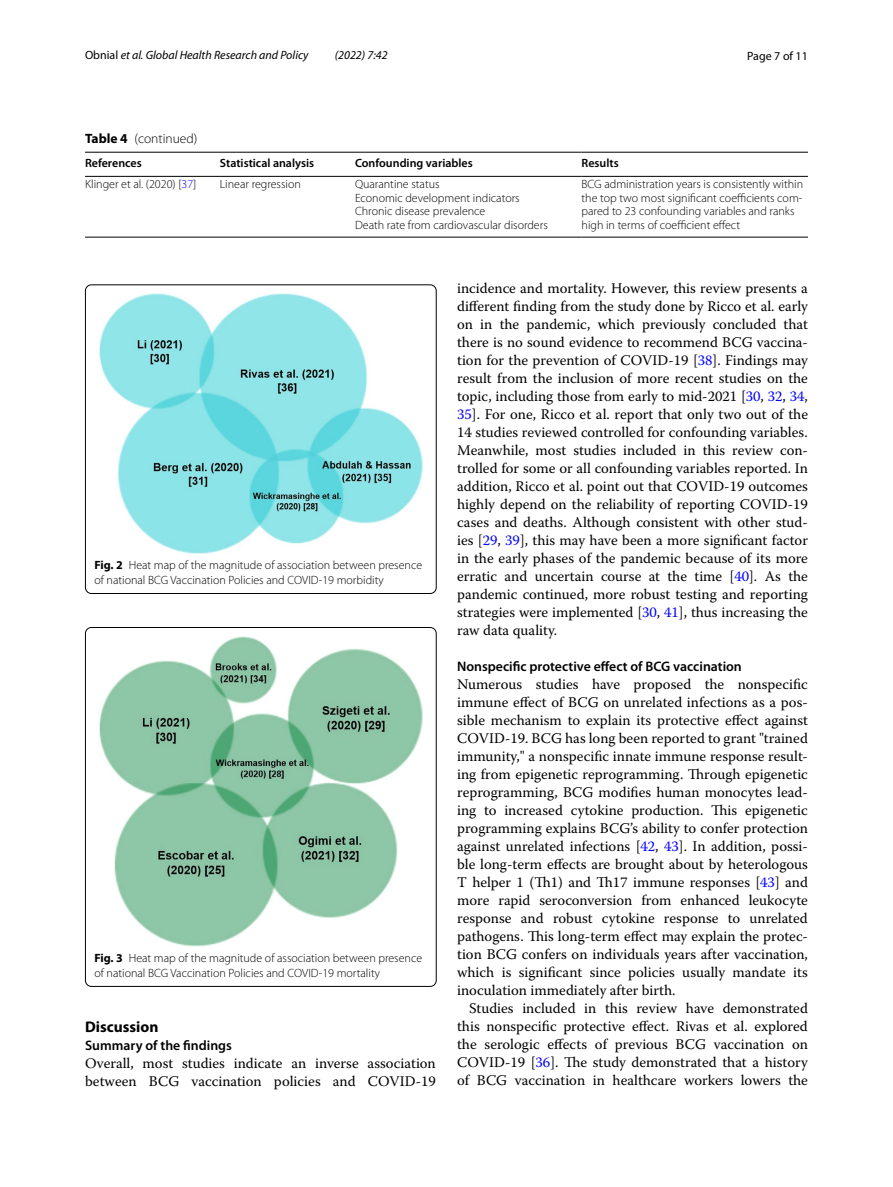
<style>
.page{position:relative;width:893px;height:1187px;background:#fff}
.page>*{position:absolute;margin:0;border:0;box-sizing:border-box;transform-origin:0 0}
.t1{font:700 15.45px "Myriad Pro";color:#000}
.t2{font:14.7px/18px "Warnock Pro";color:#000;text-align:justify}
.t3{font:600 13.8px "Myriad Pro";color:#000}
.t4{font:300 13.5px "Myriad Pro";color:#000}
.t5{font:300 12px/13.5px "Myriad Pro";color:#000}
.t6{font:600 12px "Myriad Pro";color:#000}
.t7{font:italic 12px "Myriad Pro";color:#000}
.t8{font:12px "Myriad Pro";color:#000}
.s1{font-style:normal}
.s2{font-weight:700}
.s3{color:#00f}
</style>
<div class="page">
<hr style="left:85px;top:152px;width:135px;height:1px;background:#000">
<hr style="left:85px;top:176px;width:135px;height:1px;background:#000">
<hr style="left:220px;top:152px;width:135px;height:1px;background:#000">
<hr style="left:220px;top:176px;width:135px;height:1px;background:#000">
<hr style="left:355px;top:152px;width:227px;height:1px;background:#000">
<hr style="left:355px;top:176px;width:227px;height:1px;background:#000">
<hr style="left:582px;top:152px;width:226px;height:1px;background:#000">
<hr style="left:582px;top:176px;width:226px;height:1px;background:#000">
<hr style="left:85px;top:237px;width:135px;height:1px;background:#000">
<hr style="left:220px;top:237px;width:135px;height:1px;background:#000">
<hr style="left:355px;top:237px;width:227px;height:1px;background:#000">
<hr style="left:582px;top:237px;width:226px;height:1px;background:#000">
<img style="left:99px;top:294px;width:323px;height:260px">
<div style="left:85px;top:284px;width:351px;height:309px;border:1px solid #000;border-radius:6px"></div>
<img style="left:99px;top:636px;width:323px;height:310px">
<div style="left:85px;top:627px;width:351px;height:359px;border:1px solid #000;border-radius:6px"></div>
<p class="t7" style="left:85px;top:48px;width:225px"><span class="s1">Obnial</span> et al. Global Health Research and Policy</p>
<p class="t7" style="left:335px;top:48px;width:54px">(2022) 7:42</p>
<p class="t8" style="left:747px;top:48px;width:62px">Page 7 of 11</p>
<p class="t4" style="left:85px;top:131px;width:114px"><span class="s2">Table 4</span> (continued)</p>
<p class="t6" style="left:85px;top:155px;width:58px">References</p>
<p class="t6" style="left:220px;top:155px;width:96px">Statistical analysis</p>
<p class="t6" style="left:355px;top:155px;width:119px">Confounding variables</p>
<p class="t6" style="left:582px;top:155px;width:39px">Results</p>
<p class="t5" style="left:85px;top:177px;width:113px">Klinger et al. (2020) [<span class="s3">37</span>]</p>
<p class="t5" style="left:220px;top:177px;width:82px">Linear regression</p>
<p class="t5" style="left:355px;top:177px;width:194px">Quarantine status<br>Economic development indicators<br>Chronic disease prevalence<br>Death rate from cardiovascular disorders</p>
<p class="t5" style="left:582px;top:177px;width:223px">BCG administration years is consistently within the top two most significant coefficients com&shy;pared to 23 confounding variables and ranks high in terms of coefficient effect</p>
<p class="t5" style="left:94px;top:557px;width:329px;line-height:15px"><span class="s2">Fig. 2</span> Heat map of the magnitude of association between presence of national BCG Vaccination Policies and COVID-19 morbidity</p>
<p class="t5" style="left:94px;top:950px;width:329px;line-height:15px"><span class="s2">Fig. 3</span> Heat map of the magnitude of association between presence of national BCG Vaccination Policies and COVID-19 mortality</p>
<p class="t1" style="left:85px;top:1016px;width:75px">Discussion</p>
<p class="t3" style="left:85px;top:1036px;width:148px">Summary of the findings</p>
<p class="t2" style="left:85px;top:1053px;width:352px">Overall, most studies indicate an inverse association between BCG vaccination policies and COVID-19</p>
<p class="t2" style="left:457px;top:278px;width:352px">incidence and mortality. However, this review presents a different finding from the study done by Ricco et al. early on in the pandemic, which previously concluded that there is no sound evidence to recommend BCG vaccina&shy;tion for the prevention of COVID-19 [<span class="s3">38</span>]. Findings may result from the inclusion of more recent studies on the topic, including those from early to mid-2021 [<span class="s3">30</span>, <span class="s3">32</span>, <span class="s3">34</span>, <span class="s3">35</span>]. For one, Ricco et al. report that only two out of the 14 studies reviewed controlled for confounding variables.<br>Meanwhile, most studies included in this review con&shy;trolled for some or all confounding variables reported. In addition, Ricco et al. point out that COVID-19 outcomes highly depend on the reliability of reporting COVID-19 cases and deaths. Although consistent with other stud&shy;ies [<span class="s3">29</span>, <span class="s3">39</span>], this may have been a more significant factor in the early phases of the pandemic because of its more erratic and uncertain course at the time [<span class="s3">40</span>]. As the pandemic continued, more robust testing and reporting strategies were implemented [<span class="s3">30</span>, <span class="s3">41</span>], thus increasing the raw data quality.</p>
<p class="t3" style="left:457px;top:657px;width:286px">Nonspecific protective effect of BCG vaccination</p>
<p class="t2" style="left:457px;top:674px;width:352px">Numerous studies have proposed the nonspecific immune effect of BCG on unrelated infections as a pos&shy;sible mechanism to explain its protective effect against COVID-19. BCG has long been reported to grant "trained immunity," a nonspecific innate immune response result&shy;ing from epigenetic reprogramming. Through epigenetic reprogramming, BCG modifies human monocytes lead&shy;ing to increased cytokine production. This epigenetic programming explains BCG’s ability to confer protection against unrelated infections [<span class="s3">42</span>, <span class="s3">43</span>]. In addition, possi&shy;ble long-term effects are brought about by heterologous T helper 1 (Th1) and Th17 immune responses [<span class="s3">43</span>] and more rapid seroconversion from enhanced leukocyte response and robust cytokine response to unrelated pathogens. This long-term effect may explain the protec&shy;tion BCG confers on individuals years after vaccination, which is significant since policies usually mandate its inoculation immediately after birth.</p>
<p class="t2" style="left:457px;top:998px;width:352px;text-indent:12px">Studies included in this review have demonstrated this nonspecific protective effect. Rivas et al. explored the serologic effects of previous BCG vaccination on COVID-19 [<span class="s3">36</span>]. The study demonstrated that a history of BCG vaccination in healthcare workers lowers the</p>
</div>
